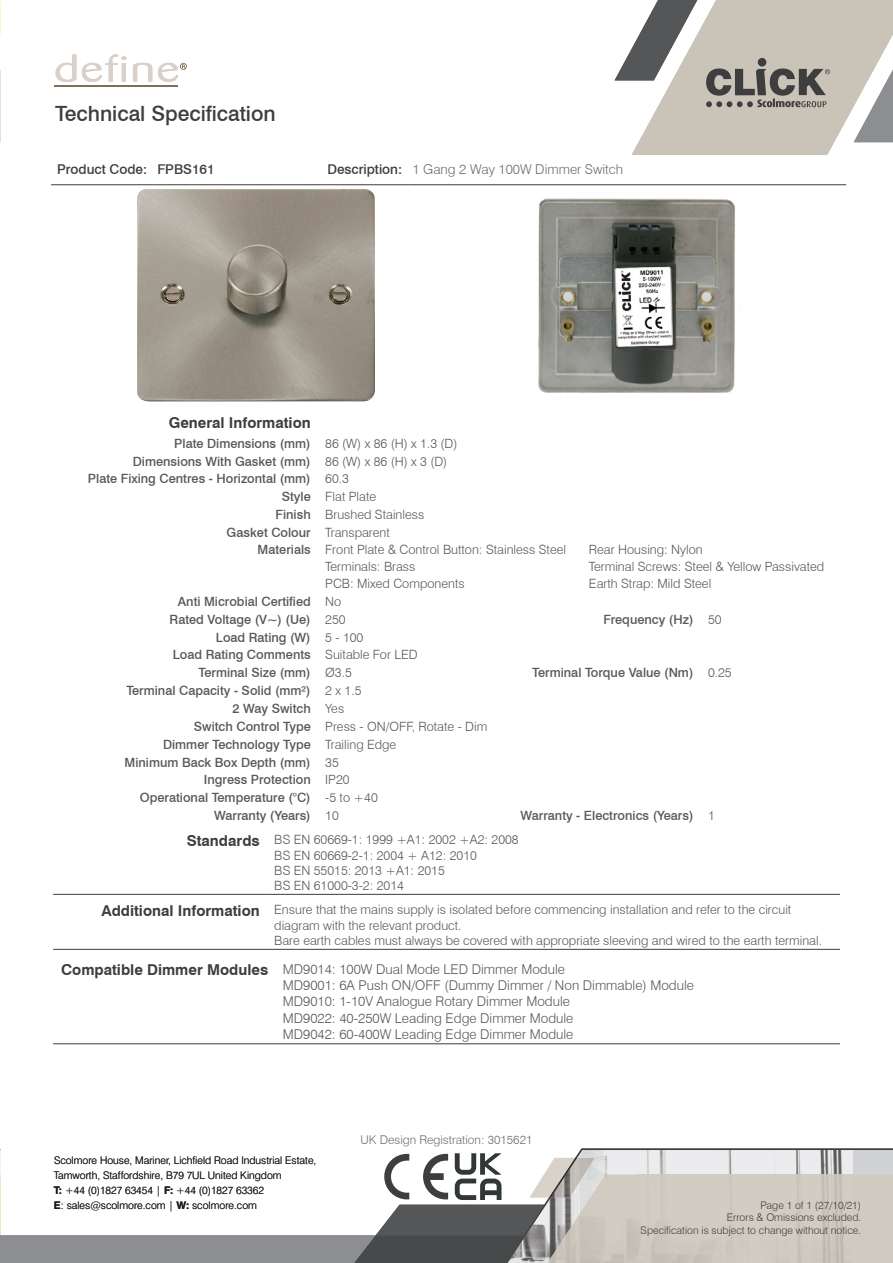
<style>
.page{position:relative;width:893px;height:1263px;background:#fff}
.page>*{position:absolute;margin:0;border:0;box-sizing:border-box;transform-origin:0 0}
.t1{font:500 21px "Swiss 721 BT";color:#3e3e3f}
.Main_Headers{font:700 15px "Swiss 721 BT";color:#3e3e3f}
.Table_Text_Left{font:300 13.5px/16.2px "Swiss 721 BT";color:#57585a}
.Description_Text_wit{font:300 13.5px "Swiss 721 BT";color:#6c6d70}
.Leading_Box_Text{font:500 13.5px "Swiss 721 BT";color:#3e3e3f}
.Product_Code_Text{font:500 13.5px "Swiss 721 BT";color:#3e3e3f}
.Table_Text_Right{font:300 12.75px/15.3px "Swiss 721 BT";color:#57585a}
.Table_Text_Left-2{font:500 12.75px "Swiss 721 BT";color:#57585a}
.Right_Information_Te{font:300 12px "Swiss 721 BT";color:#6c6d70}
.t2{font:300 10.5px/15px "Swiss 721 BT";color:#231f20}
.Ommissions_Text_Grey{font:300 10.5px "Swiss 721 BT";color:#3e3e3f}
.s1{font-weight:700}
</style>
<div class="page">
<svg style="left:56px;top:54px;width:20px;height:28px"></svg>
<svg style="left:82px;top:54px;width:44px;height:28px"></svg>
<svg style="left:133px;top:63px;width:19px;height:19px"></svg>
<hr style="left:54px;top:85px;width:123px;height:2px;background:#806f57">
<svg style="left:158px;top:63px;width:29px;height:19px"></svg>
<svg style="left:615px;top:0;width:278px;height:155px"></svg>
<svg style="left:0;top:1148px;width:893px;height:115px"></svg>
<hr style="left:51px;top:184px;width:102px;height:1px;background:#3e3e3f">
<hr style="left:153px;top:184px;width:149px;height:1px;background:#3e3e3f">
<svg style="left:302px;top:184px;width:21px;height:1px"></svg>
<hr style="left:323px;top:184px;width:85px;height:1px;background:#3e3e3f">
<hr style="left:408px;top:184px;width:438px;height:1px;background:#3e3e3f">
<img style="left:137px;top:189px;width:238px;height:212px">
<img style="left:538px;top:198px;width:204px;height:195px">
<hr style="left:53px;top:894px;width:213px;height:1px;background:#3e3e3f">
<hr style="left:266px;top:894px;width:578px;height:1px;background:#3e3e3f">
<hr style="left:53px;top:949px;width:213px;height:1px;background:#3e3e3f">
<hr style="left:266px;top:949px;width:578px;height:1px;background:#3e3e3f">
<hr style="left:53px;top:1043px;width:221px;height:1px;background:#3e3e3f">
<hr style="left:274px;top:1043px;width:570px;height:1px;background:#3e3e3f">
<div style="left:840px;top:398px;width:37px;height:749px;background:#fff"></div>
<h1 class="t1" style="left:55px;top:101px;width:222px">Technical Specification</h1>
<p class="Leading_Box_Text" style="left:57px;top:161px;width:92px">Product Code:</p>
<p class="Product_Code_Text" style="left:157px;top:161px;width:59px">FPBS161</p>
<p class="Leading_Box_Text" style="left:327px;top:161px;width:76px">Description:</p>
<p class="Description_Text_wit" style="left:412px;top:161px;width:212px">1 Gang 2 Way 100W Dimmer Switch</p>
<p class="Main_Headers" style="left:169px;top:412px;width:144px">General Information</p>
<p class="Table_Text_Left-2" style="left:174px;top:435px;width:138px">Plate Dimensions (mm)</p>
<p class="Table_Text_Right" style="left:325px;top:435px;width:134px">86 (W) x 86 (H) x 1.3 (D)</p>
<p class="Table_Text_Left-2" style="left:133px;top:453px;width:179px">Dimensions With Gasket (mm)</p>
<p class="Table_Text_Right" style="left:325px;top:453px;width:124px">86 (W) x 86 (H) x 3 (D)</p>
<p class="Table_Text_Left-2" style="left:88px;top:471px;width:224px">Plate Fixing Centres - Horizontal (mm)</p>
<p class="Table_Text_Right" style="left:325px;top:471px;width:25px">60.3</p>
<p class="Table_Text_Left-2" style="left:282px;top:489px;width:31px">Style</p>
<p class="Table_Text_Right" style="left:325px;top:489px;width:52px">Flat Plate</p>
<p class="Table_Text_Left-2" style="left:276px;top:507px;width:37px">Finish</p>
<p class="Table_Text_Right" style="left:325px;top:507px;width:101px">Brushed Stainless</p>
<p class="Table_Text_Left-2" style="left:227px;top:525px;width:86px">Gasket Colour</p>
<p class="Table_Text_Right" style="left:325px;top:525px;width:66px">Transparent</p>
<p class="Table_Text_Left-2" style="left:258px;top:542px;width:55px">Materials</p>
<p class="Table_Text_Right" style="left:325px;top:542px;width:242px">Front Plate &amp; Control Button: Stainless Steel</p>
<p class="Table_Text_Right" style="left:589px;top:542px;width:115px">Rear Housing: Nylon</p>
<p class="Table_Text_Right" style="left:325px;top:559px;width:92px">Terminals: Brass</p>
<p class="Table_Text_Right" style="left:589px;top:559px;width:237px">Terminal Screws: Steel &amp; Yellow Passivated</p>
<p class="Table_Text_Right" style="left:325px;top:576px;width:141px">PCB: Mixed Components</p>
<p class="Table_Text_Right" style="left:589px;top:576px;width:124px">Earth Strap: Mild Steel</p>
<p class="Table_Text_Left-2" style="left:178px;top:593px;width:134px">Anti Microbial Certified</p>
<p class="Table_Text_Right" style="left:325px;top:593px;width:18px">No</p>
<p class="Table_Text_Left-2" style="left:170px;top:611px;width:143px">Rated Voltage (V~) (Ue)</p>
<p class="Table_Text_Right" style="left:325px;top:611px;width:22px">250</p>
<p class="Table_Text_Left-2" style="left:603px;top:611px;width:92px">Frequency (Hz)</p>
<p class="Table_Text_Right" style="left:708px;top:611px;width:15px">50</p>
<p class="Table_Text_Left-2" style="left:216px;top:629px;width:96px">Load Rating (W)</p>
<p class="Table_Text_Right" style="left:325px;top:629px;width:40px">5 - 100</p>
<p class="Table_Text_Left-2" style="left:173px;top:647px;width:139px">Load Rating Comments</p>
<p class="Table_Text_Right" style="left:325px;top:647px;width:94px">Suitable For LED</p>
<p class="Table_Text_Left-2" style="left:199px;top:665px;width:114px">Terminal Size (mm)</p>
<p class="Table_Text_Right" style="left:325px;top:665px;width:28px">Ø3.5</p>
<p class="Table_Text_Left-2" style="left:532px;top:665px;width:163px">Terminal Torque Value (Nm)</p>
<p class="Table_Text_Right" style="left:708px;top:665px;width:25px">0.25</p>
<p class="Table_Text_Left-2" style="left:126px;top:683px;width:186px">Terminal Capacity - Solid (mm²)</p>
<p class="Table_Text_Right" style="left:325px;top:683px;width:38px">2 x 1.5</p>
<p class="Table_Text_Left-2" style="left:233px;top:701px;width:80px">2 Way Switch</p>
<p class="Table_Text_Right" style="left:325px;top:701px;width:20px">Yes</p>
<p class="Table_Text_Left-2" style="left:194px;top:718px;width:118px">Switch Control Type</p>
<p class="Table_Text_Right" style="left:325px;top:718px;width:164px">Press - ON/OFF, Rotate - Dim</p>
<p class="Table_Text_Left-2" style="left:163px;top:736px;width:149px">Dimmer Technology Type</p>
<p class="Table_Text_Right" style="left:325px;top:736px;width:73px">Trailing Edge</p>
<p class="Table_Text_Left-2" style="left:125px;top:754px;width:188px">Minimum Back Box Depth (mm)</p>
<p class="Table_Text_Right" style="left:325px;top:754px;width:15px">35</p>
<p class="Table_Text_Left-2" style="left:204px;top:772px;width:108px">Ingress Protection</p>
<p class="Table_Text_Right" style="left:325px;top:772px;width:26px">IP20</p>
<p class="Table_Text_Left-2" style="left:140px;top:790px;width:172px">Operational Temperature (°C)</p>
<p class="Table_Text_Right" style="left:325px;top:790px;width:54px">-5 to +40</p>
<p class="Table_Text_Left-2" style="left:214px;top:808px;width:98px">Warranty (Years)</p>
<p class="Table_Text_Right" style="left:325px;top:808px;width:15px">10</p>
<p class="Table_Text_Left-2" style="left:520px;top:808px;width:174px">Warranty - Electronics (Years)</p>
<p class="Table_Text_Right" style="left:708px;top:808px;width:8px">1</p>
<p class="Main_Headers" style="left:187px;top:830px;width:74px">Standards</p>
<p class="Table_Text_Right" style="left:274px;top:832px;width:246px">BS EN 60669-1: 1999 +A1: 2002 +A2: 2008</p>
<p class="Table_Text_Right" style="left:274px;top:847px;width:204px">BS EN 60669-2-1: 2004 + A12: 2010</p>
<p class="Table_Text_Right" style="left:274px;top:862px;width:172px">BS EN 55015: 2013 +A1: 2015</p>
<p class="Table_Text_Right" style="left:274px;top:878px;width:131px">BS EN 61000-3-2: 2014</p>
<p class="Main_Headers" style="left:101px;top:900px;width:160px">Additional Information</p>
<p class="Table_Text_Right" style="left:274px;top:902px;width:549px">Ensure that the mains supply is isolated before commencing installation and refer to the circuit diagram with the relevant product.<br>Bare earth cables must always be covered with appropriate sleeving and wired to the earth terminal.</p>
<p class="Main_Headers" style="left:61px;top:959px;width:209px">Compatible Dimmer Modules</p>
<p class="Table_Text_Left" style="left:283px;top:961px;width:413px">MD9014: 100W Dual Mode LED Dimmer Module<br>MD9001: 6A Push ON/OFF (Dummy Dimmer / Non Dimmable) Module MD9010: 1-10V Analogue Rotary Dimmer Module<br>MD9022: 40-250W Leading Edge Dimmer Module<br>MD9042: 60-400W Leading Edge Dimmer Module</p>
<p class="t2" style="left:54px;top:1153px;width:264px">Scolmore House, Mariner, Lichfield Road Industrial Estate, Tamworth, Staffordshire, B79 7UL United Kingdom<br><span class="s1">T:</span> +44 (0)1827 63454 | <span class="s1">F:</span> +44 (0)1827 63362<br><span class="s1">E</span>: sales@scolmore.com | <span class="s1">W:</span> scolmore.com</p>
<p class="Right_Information_Te" style="left:360px;top:1133px;width:173px">UK Design Registration: 3015621</p>
<p class="Ommissions_Text_Grey" style="left:761px;top:1199px;width:102px">Page 1 of 1 (27/10/21)</p>
<p class="Ommissions_Text_Grey" style="left:727px;top:1211px;width:136px">Errors &amp; Omissions excluded.</p>
<p class="Ommissions_Text_Grey" style="left:641px;top:1224px;width:222px">Specification is subject to change without notice.</p>
</div>
